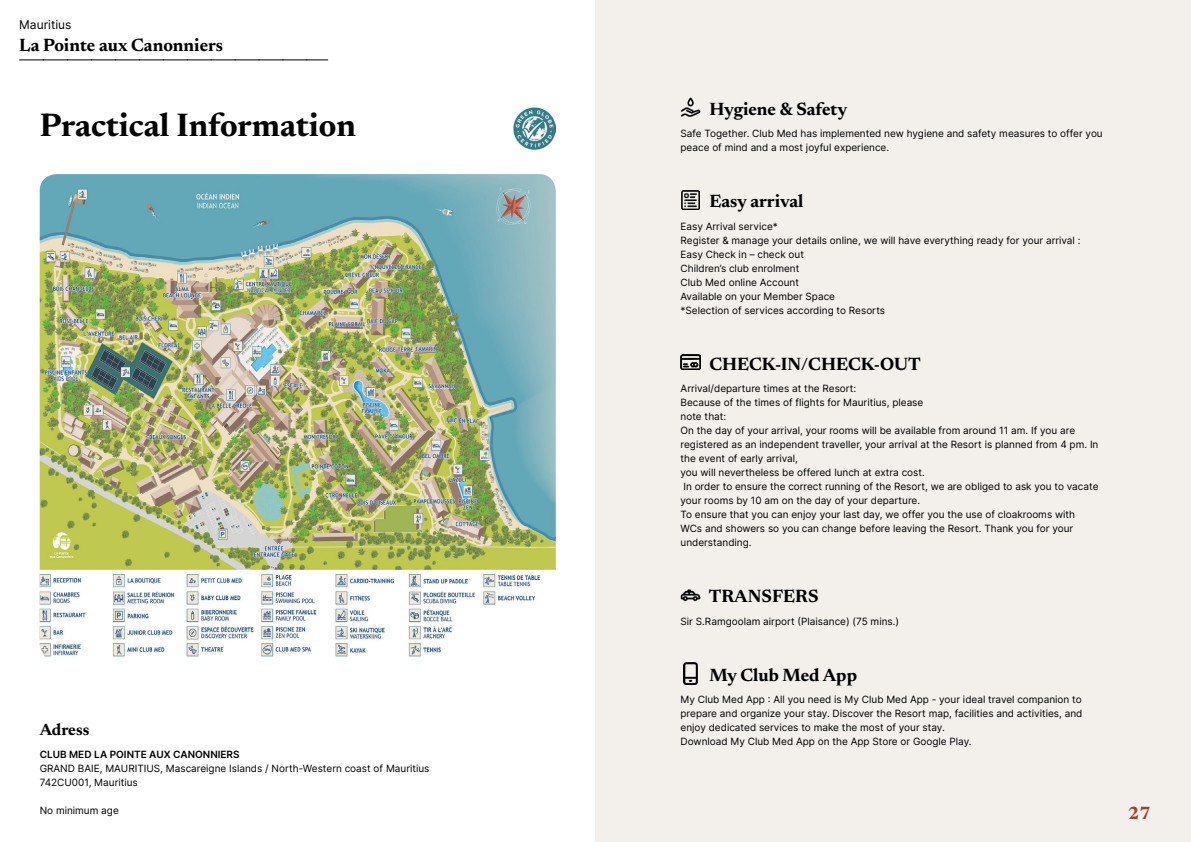
<style>
.page{position:relative;width:1191px;height:842px;background:#fff}
.page>*{position:absolute;margin:0;border:0;box-sizing:border-box;transform-origin:0 0}
.t1{font:700 33px "Newsreader 24 pt";color:#000}
.t2{font:700 18px "Newsreader 24 pt";color:#000}
.t3{font:700 18px "Newsreader 24 pt";color:#9d432c}
.t4{font:700 16.5px "Newsreader 24 pt";color:#000}
.t5{font:12px "Inter";color:#000}
.t6{font:10px/14px "Inter";color:#000}
.t7{font:600 10px "Inter";color:#000}
</style>
<div class="page">
<div style="left:595px;top:0;width:596px;height:842px;background:#f3f0ec"></div>
<img style="left:40px;top:174px;width:516px;height:483px">
<svg style="left:20px;top:60px;width:308px;height:1px"></svg>
<img style="left:513px;top:107px;width:43px;height:43px">
<img style="left:680px;top:97px;width:20px;height:20px">
<img style="left:681px;top:190px;width:18px;height:20px">
<img style="left:680px;top:355px;width:20px;height:15px">
<img style="left:680px;top:589px;width:20px;height:13px">
<img style="left:684px;top:663px;width:13px;height:21px">
<p class="t5" style="left:19px;top:15px;width:54px">Mauritius</p>
<h2 class="t2" style="left:19px;top:32px;width:205px">La Pointe aux Canonniers</h2>
<h1 class="t1" style="left:40px;top:101px;width:318px">Practical Information</h1>
<h3 class="t4" style="left:40px;top:718px;width:51px">Adress</h3>
<p class="t7" style="left:40px;top:747px;width:201px">CLUB MED LA POINTE AUX CANONNIERS</p>
<p class="t6" style="left:40px;top:761px;width:391px">GRAND BAIE, MAURITIUS, Mascareigne Islands / North-Western coast of Mauritius<br>742CU001, Mauritius</p>
<p class="t6" style="left:40px;top:803px;width:81px">No minimum age</p>
<h2 class="t2" style="left:709px;top:96px;width:139px">Hygiene &amp; Safety</h2>
<p class="t6" style="left:680px;top:126px;width:424px">Safe Together. Club Med has implemented new hygiene and safety measures to offer you peace of mind and a most joyful experience.</p>
<h2 class="t2" style="left:709px;top:188px;width:95px">Easy arrival</h2>
<p class="t6" style="left:680px;top:219px;width:401px">Easy Arrival service*<br>Register &amp; manage your details online, we will have everything ready for your arrival :<br>Easy Check in – check out<br>Children’s club enrolment<br>Club Med online Account<br>Available on your Member Space<br>*Selection of services according to Resorts</p>
<h2 class="t2" style="left:709px;top:351px;width:213px">CHECK-IN/CHECK-OUT</h2>
<p class="t6" style="left:680px;top:381px;width:419px">Arrival/departure times at the Resort:<br>Because of the times of flights for Mauritius, please<br>note that:<br>On the day of your arrival, your rooms will be available from around 11 am. If you are registered as an independent traveller, your arrival at the Resort is planned from 4 pm. In the event of early arrival,<br>you will nevertheless be offered lunch at extra cost.<br>In order to ensure the correct running of the Resort, we are obliged to ask you to vacate your rooms by 10 am on the day of your departure.<br>To ensure that you can enjoy your last day, we offer you the use of cloakrooms with WCs and showers so you can change before leaving the Resort. Thank you for your understanding.</p>
<h2 class="t2" style="left:709px;top:583px;width:111px">TRANSFERS</h2>
<p class="t6" style="left:680px;top:614px;width:220px">Sir S.Ramgoolam airport (Plaisance) (75 mins.)</p>
<h2 class="t2" style="left:709px;top:662px;width:149px">My Club Med App</h2>
<p class="t6" style="left:680px;top:692px;width:403px">My Club Med App : All you need is My Club Med App - your ideal travel companion to prepare and organize your stay. Discover the Resort map, facilities and activities, and enjoy dedicated services to make the most of your stay.<br>Download My Club Med App on the App Store or Google Play.</p>
<h2 class="t3" style="left:1128px;top:800px;width:24px">27</h2>
</div>
